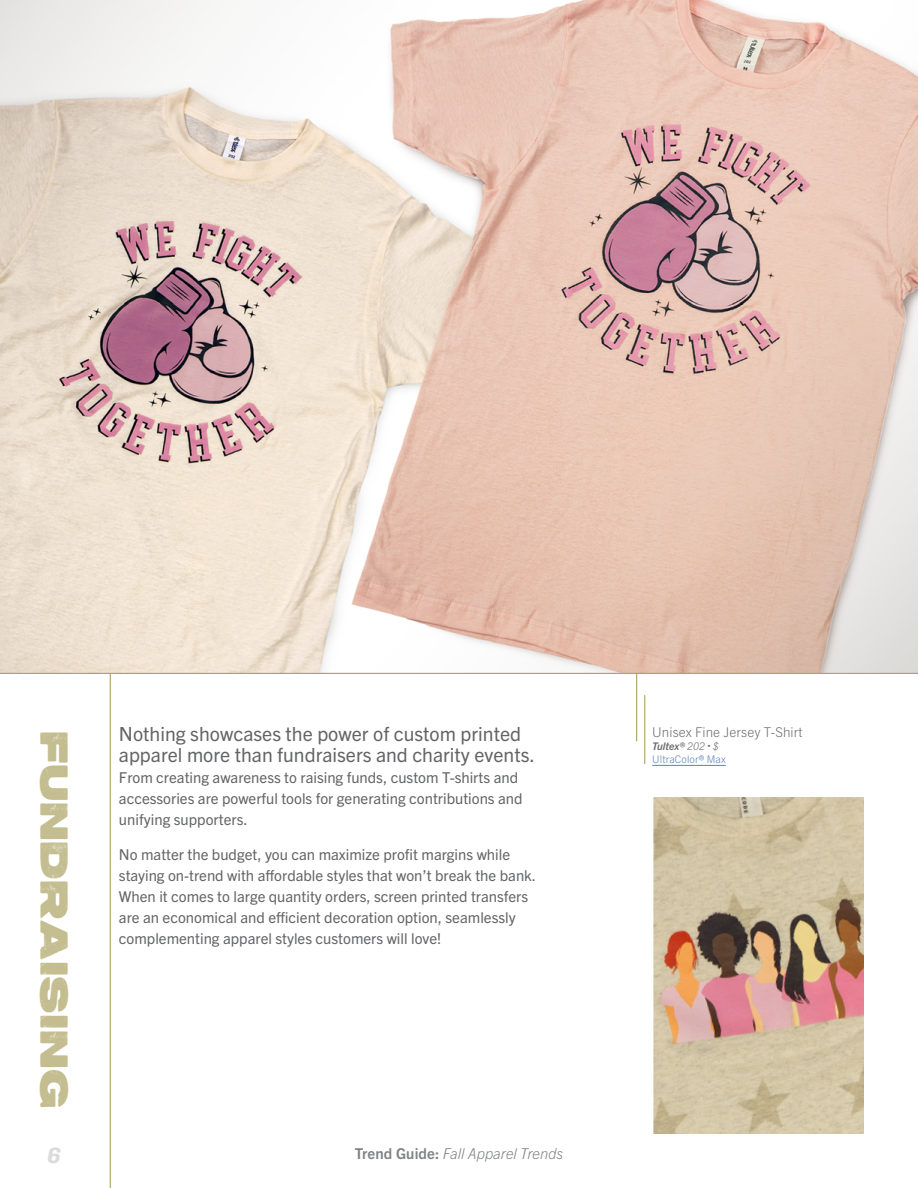
<style>
.page{position:relative;width:918px;height:1188px;background:#fff}
.page>*{position:absolute;margin:0;border:0;box-sizing:border-box;transform-origin:0 0}
.t1{font:39px "Peckham Press";letter-spacing:.01em;color:#c4bd90}
.t2{font:italic 22.5px "Aglet Slab VF";color:#dbdbdb}
.t3{font:19.5px/21px "Trade Gothic Next LT Pro";color:#636466}
.t4{font:15px/21px "Trade Gothic Next LT Pro";color:#636466}
.t5{font:italic 300 15px "Trade Gothic Next LT Pro";color:#808285}
.t6{font:300 13.5px "Trade Gothic Next LT Pro";letter-spacing:.01em;color:#6d6e71}
.t7{font:300 10.5px/13.2px "Trade Gothic Next LT Pro";letter-spacing:.01em;color:#627fb5}
.s1{font-weight:700;font-style:italic;color:#6d6e71}
.s2{font-style:italic;color:#6d6e71}
.s3{font-style:italic;font-size:6px;color:#6d6e71}
.s4{font-weight:700;font-style:normal}
</style>
<div class="page">
<hr style="left:644px;top:696px;width:1px;height:68px;background:#aba160">
<hr style="left:636px;top:576px;width:1px;height:165px;background:#aba160">
<hr style="left:110px;top:652px;width:1px;height:536px;background:#aba160">
<img style="left:0;top:0;width:918px;height:673px">
<img style="left:653px;top:797px;width:211px;height:337px">
<hr style="left:0;top:673px;width:918px;height:1px;background:#aba160">
<hr style="left:652px;top:765px;width:74px;height:1px;background:#627fb5">
<h1 class="t1" style="left:73px;top:731px;width:378px;rotate:90deg">FUNDRAISING</h1>
<p class="t6" style="left:652px;top:722px;width:152px">Unisex Fine Jersey T-Shirt</p>
<h3 class="t3" style="left:119px;top:722px;width:418px">Nothing showcases the power of custom printed apparel more than fundraisers and charity events.</h3>
<p class="t4" style="left:119px;top:766px;width:405px">From creating awareness to raising funds, custom T-shirts and accessories are powerful tools for generating contributions and unifying supporters.</p>
<p class="t4" style="left:119px;top:843px;width:419px">No matter the budget, you can maximize profit margins while staying on-trend with affordable styles that won’t break the bank.<br>When it comes to large quantity orders, screen printed transfers are an economical and efficient decoration option, seamlessly complementing apparel styles customers will love!</p>
<p class="t7" style="left:652px;top:739px;width:75px"><span class="s1">Tultex®</span> <span class="s2">202</span> <span class="s3">•</span> <span class="s2">$<br></span>UltraColor® Max</p>
<h2 class="t2" style="left:47px;top:1142px;width:15px">6</h2>
<p class="t5" style="left:355px;top:1143px;width:210px"><span class="s4">Trend Guide:</span> Fall Apparel Trends</p>
</div>
